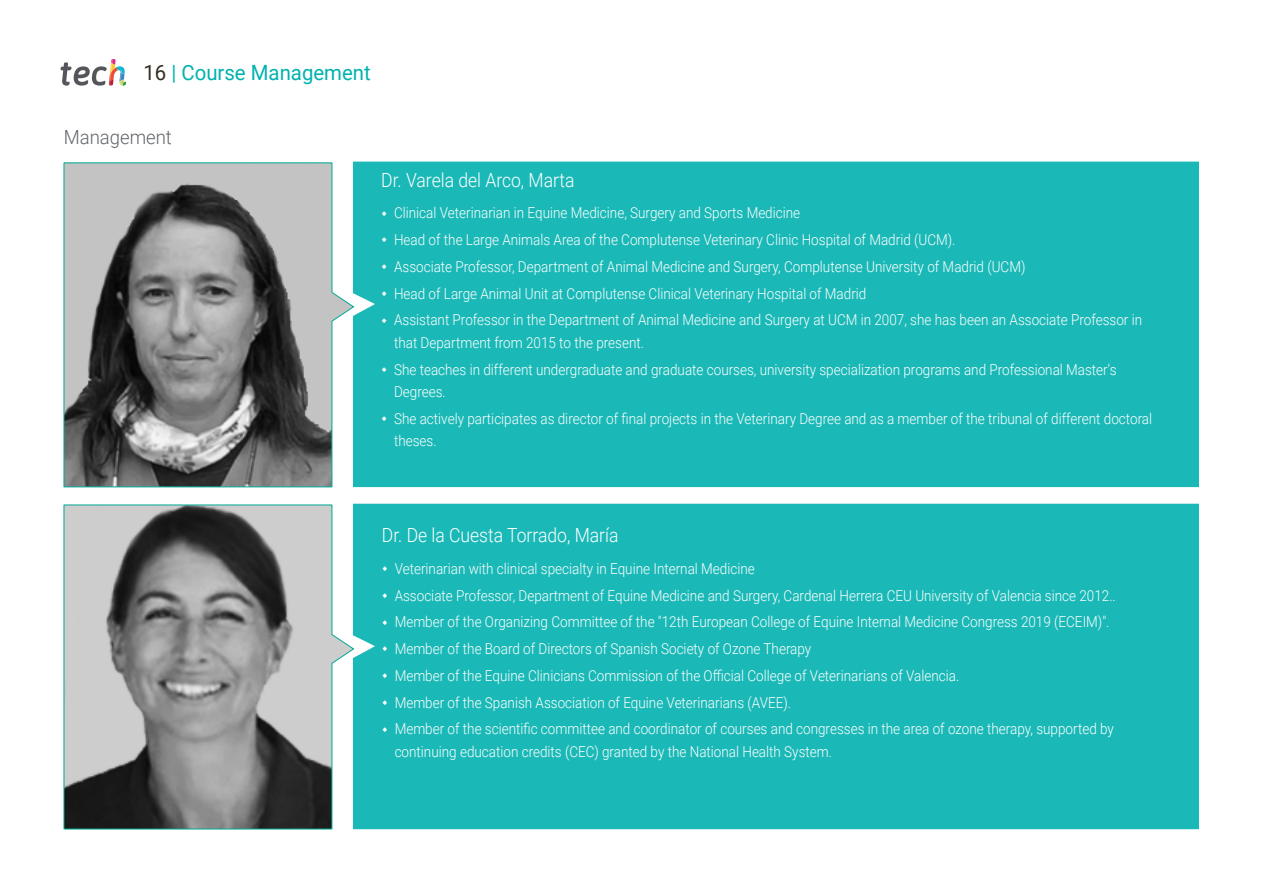
<style>
.page{position:relative;width:1263px;height:893px;background:#fff}
.page>*{position:absolute;margin:0;border:0;box-sizing:border-box;transform-origin:0 0}
.t1{font:21px "Roboto";color:#00b2af}
.t2{font:300 19.5px "Roboto";color:#fff;scale:.9 1}
.t3{font:300 19.5px "Roboto";color:#61646a;scale:.95 1}
.t4{font:300 15px/26.7px "Roboto";color:#fff;scale:.9 1}
.s1{color:#312e20}
</style>
<div class="page">
<svg style="left:61px;top:59px;width:65px;height:27px"></svg>
<div style="left:354px;top:162px;width:845px;height:325px;background:#1ab9b7"></div>
<div style="left:353px;top:504px;width:846px;height:325px;background:#1ab9b7"></div>
<svg style="left:64px;top:162px;width:290px;height:325px;background:#888a8a"></svg>
<svg style="left:64px;top:505px;width:290px;height:324px;background:#939594"></svg>
<svg style="left:382px;top:211px;width:5px;height:5px"></svg>
<svg style="left:382px;top:238px;width:5px;height:5px"></svg>
<svg style="left:382px;top:264px;width:5px;height:5px"></svg>
<svg style="left:382px;top:291px;width:5px;height:5px"></svg>
<svg style="left:382px;top:318px;width:5px;height:5px"></svg>
<svg style="left:382px;top:367px;width:5px;height:5px"></svg>
<svg style="left:382px;top:416px;width:5px;height:5px"></svg>
<svg style="left:383px;top:566px;width:4px;height:5px"></svg>
<svg style="left:383px;top:593px;width:4px;height:5px"></svg>
<svg style="left:383px;top:620px;width:4px;height:5px"></svg>
<svg style="left:383px;top:647px;width:4px;height:5px"></svg>
<svg style="left:383px;top:673px;width:4px;height:5px"></svg>
<svg style="left:383px;top:700px;width:4px;height:5px"></svg>
<svg style="left:383px;top:727px;width:4px;height:5px"></svg>
<h1 class="t1" style="left:144px;top:57px;width:229px"><span class="s1">16</span> | Course Management</h1>
<h2 class="t3" style="left:64px;top:124px;width:115px">Management</h2>
<h2 class="t2" style="left:381px;top:166px;width:216px">Dr. Varela del Arco, Marta</h2>
<p class="t4" style="left:394px;top:199px;width:833px">Clinical Veterinarian in Equine Medicine, Surgery and Sports Medicine<br>Head of the Large Animals Area of the Complutense Veterinary Clinic Hospital of Madrid (UCM).<br>Associate Professor, Department of Animal Medicine and Surgery, Complutense University of Madrid (UCM)<br>Head of Large Animal Unit at Complutense Clinical Veterinary Hospital of Madrid<br>Assistant Professor in the Department of Animal Medicine and Surgery at UCM in 2007, she has been an Associate Professor in</p>
<p class="t4" style="left:394px;top:329px;width:804px">that Department from 2015 to the present.<br>She teaches in different undergraduate and graduate courses, university specialization programs and Professional Master's</p>
<p class="t4" style="left:394px;top:378px;width:844px">Degrees.<br>She actively participates as director of final projects in the Veterinary Degree and as a member of the tribunal of different doctoral</p>
<p class="t4" style="left:394px;top:427px;width:49px">theses.</p>
<h2 class="t2" style="left:382px;top:522px;width:264px">Dr. De la Cuesta Torrado, María</h2>
<p class="t4" style="left:395px;top:555px;width:803px">Veterinarian with clinical specialty in Equine Internal Medicine<br>Associate Professor, Department of Equine Medicine and Surgery, Cardenal Herrera CEU University of Valencia since 2012..<br>Member of the Organizing Committee of the "12th European College of Equine Internal Medicine Congress 2019 (ECEIM)".<br>Member of the Board of Directors of Spanish Society of Ozone Therapy<br>Member of the Equine Clinicians Commission of the Official College of Veterinarians of Valencia.<br>Member of the Spanish Association of Equine Veterinarians (AVEE).<br>Member of the scientific committee and coordinator of courses and congresses in the area of ozone therapy, supported by</p>
<p class="t4" style="left:395px;top:738px;width:487px">continuing education credits (CEC) granted by the National Health System.</p>
</div>
